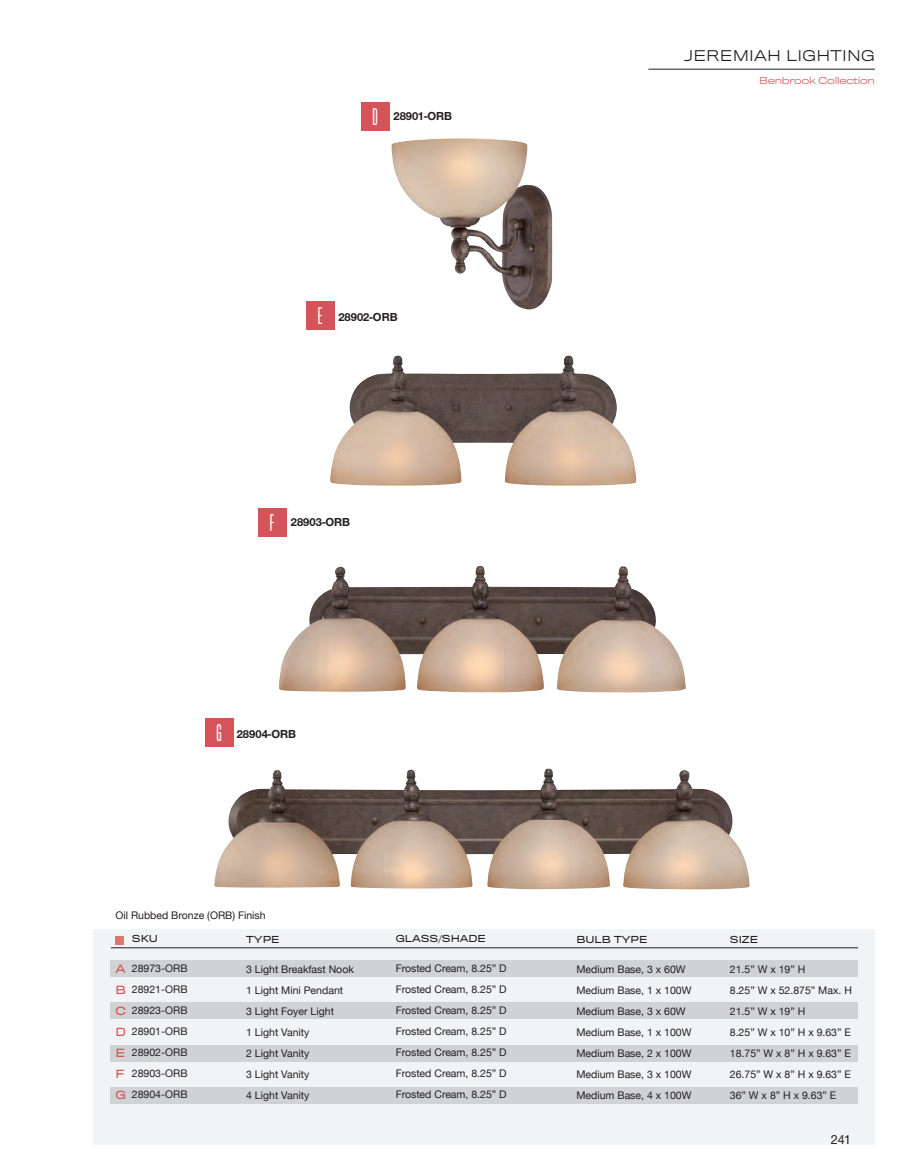
<style>
.page{position:relative;width:917px;height:1172px;background:#fff}
.page>*{position:absolute;margin:0;border:0;box-sizing:border-box;transform-origin:0 0}
.t1{font:21px "Titling Gothic FB Skyline";color:#fff}
.t2{font:300 13.8px "Titling Gothic FB Wide";letter-spacing:.015em;color:#231f20}
.t3{font:13.5px "Helvetica Neue H55";color:#231f20}
.t4{font:12px "Helvetica Neue H75";color:#231f20}
.t5{font:10.5px "Helvetica Neue";color:#231f20}
.t6{font:10.5px "Titling Gothic FB Wide";color:#d45459}
.t7{font:9px "Titling Gothic FB Wide";color:#231f20}
.t8{font:300 9px "Titling Gothic FB Wide";letter-spacing:-.025em;color:#d45459}
</style>
<div class="page">
<div style="left:361px;top:102px;width:28px;height:28px;background:#d45459"></div>
<div style="left:93px;top:929px;width:781px;height:215px;background:#f2f3f4"></div>
<div style="left:111px;top:960px;width:746px;height:17px;background:#d1d2d4"></div>
<div style="left:115px;top:936px;width:9px;height:9px;background:#db7671"></div>
<hr style="left:111px;top:947px;width:746px;height:1px;background:#231f20">
<div style="left:111px;top:1002px;width:746px;height:17px;background:#d1d2d4"></div>
<div style="left:111px;top:1045px;width:746px;height:16px;background:#d1d2d4"></div>
<div style="left:111px;top:1087px;width:746px;height:16px;background:#d1d2d4"></div>
<div style="left:306px;top:302px;width:28px;height:28px;background:#d45459"></div>
<div style="left:258px;top:508px;width:28px;height:28px;background:#d45459"></div>
<div style="left:205px;top:719px;width:28px;height:28px;background:#d45459"></div>
<hr style="left:648px;top:69px;width:226px;height:1px;background:#231f20">
<img style="left:391px;top:138px;width:161px;height:172px">
<img style="left:330px;top:355px;width:306px;height:131px">
<img style="left:279px;top:566px;width:406px;height:127px">
<img style="left:214px;top:769px;width:535px;height:121px">
<p class="t1" style="left:372px;top:105px;width:7px">D</p>
<p class="t4" style="left:393px;top:108px;width:60px">28901-ORB</p>
<p class="t1" style="left:318px;top:304px;width:6px">E</p>
<p class="t4" style="left:338px;top:309px;width:61px">28902-ORB</p>
<p class="t1" style="left:270px;top:511px;width:6px">F</p>
<p class="t4" style="left:291px;top:514px;width:61px">28903-ORB</p>
<p class="t2" style="left:684px;top:48px;width:192px">JEREMIAH LIGHTING</p>
<p class="t8" style="left:759px;top:75px;width:117px">Benbrook Collection</p>
<p class="t1" style="left:216px;top:721px;width:7px">G</p>
<p class="t4" style="left:237px;top:726px;width:61px">28904-ORB</p>
<p class="t5" style="left:115px;top:906px;width:152px">Oil Rubbed Bronze (ORB) Finish</p>
<p class="t7" style="left:132px;top:933px;width:28px">SKU</p>
<p class="t5" style="left:132px;top:960px;width:57px">28973-ORB</p>
<p class="t5" style="left:132px;top:981px;width:57px">28921-ORB</p>
<p class="t5" style="left:132px;top:1002px;width:57px">28923-ORB</p>
<p class="t5" style="left:132px;top:1023px;width:57px">28901-ORB</p>
<p class="t5" style="left:132px;top:1044px;width:57px">28902-ORB</p>
<p class="t5" style="left:132px;top:1065px;width:57px">28903-ORB</p>
<p class="t5" style="left:132px;top:1086px;width:57px">28904-ORB</p>
<p class="t6" style="left:115px;top:963px;width:12px">A</p>
<p class="t6" style="left:115px;top:984px;width:12px">B</p>
<p class="t6" style="left:115px;top:1005px;width:12px">C</p>
<p class="t6" style="left:115px;top:1026px;width:12px">D</p>
<p class="t6" style="left:115px;top:1047px;width:11px">E</p>
<p class="t6" style="left:115px;top:1068px;width:11px">F</p>
<p class="t6" style="left:115px;top:1089px;width:12px">G</p>
<p class="t7" style="left:246px;top:934px;width:35px">TYPE</p>
<p class="t5" style="left:246px;top:960px;width:109px">3 Light Breakfast Nook</p>
<p class="t5" style="left:246px;top:981px;width:98px">1 Light Mini Pendant</p>
<p class="t5" style="left:246px;top:1002px;width:89px">3 Light Foyer Light</p>
<p class="t5" style="left:246px;top:1023px;width:65px">1 Light Vanity</p>
<p class="t5" style="left:246px;top:1044px;width:65px">2 Light Vanity</p>
<p class="t5" style="left:246px;top:1065px;width:65px">3 Light Vanity</p>
<p class="t5" style="left:246px;top:1086px;width:65px">4 Light Vanity</p>
<p class="t7" style="left:395px;top:933px;width:92px">GLASS/SHADE</p>
<p class="t5" style="left:395px;top:960px;width:112px">Frosted Cream, 8.25” D</p>
<p class="t5" style="left:395px;top:981px;width:112px">Frosted Cream, 8.25” D</p>
<p class="t5" style="left:395px;top:1002px;width:112px">Frosted Cream, 8.25” D</p>
<p class="t5" style="left:395px;top:1023px;width:112px">Frosted Cream, 8.25” D</p>
<p class="t5" style="left:395px;top:1044px;width:112px">Frosted Cream, 8.25” D</p>
<p class="t5" style="left:395px;top:1065px;width:112px">Frosted Cream, 8.25” D</p>
<p class="t5" style="left:395px;top:1086px;width:112px">Frosted Cream, 8.25” D</p>
<p class="t7" style="left:576px;top:934px;width:73px">BULB TYPE</p>
<p class="t5" style="left:576px;top:960px;width:111px">Medium Base, 3 x 60W</p>
<p class="t5" style="left:576px;top:981px;width:116px">Medium Base, 1 x 100W</p>
<p class="t5" style="left:576px;top:1002px;width:111px">Medium Base, 3 x 60W</p>
<p class="t5" style="left:576px;top:1023px;width:116px">Medium Base, 1 x 100W</p>
<p class="t5" style="left:576px;top:1044px;width:116px">Medium Base, 2 x 100W</p>
<p class="t5" style="left:576px;top:1065px;width:116px">Medium Base, 3 x 100W</p>
<p class="t5" style="left:576px;top:1086px;width:116px">Medium Base, 4 x 100W</p>
<p class="t7" style="left:729px;top:934px;width:30px">SIZE</p>
<p class="t5" style="left:729px;top:960px;width:77px">21.5” W x 19” H</p>
<p class="t5" style="left:729px;top:981px;width:123px">8.25” W x 52.875” Max. H</p>
<p class="t5" style="left:729px;top:1002px;width:77px">21.5” W x 19” H</p>
<p class="t5" style="left:729px;top:1023px;width:122px">8.25” W x 10” H x 9.63” E</p>
<p class="t5" style="left:729px;top:1044px;width:122px">18.75” W x 8” H x 9.63” E</p>
<p class="t5" style="left:729px;top:1065px;width:122px">26.75” W x 8” H x 9.63” E</p>
<p class="t5" style="left:729px;top:1086px;width:108px">36” W x 8” H x 9.63” E</p>
<p class="t3" style="left:830px;top:1130px;width:22px">241</p>
</div>
